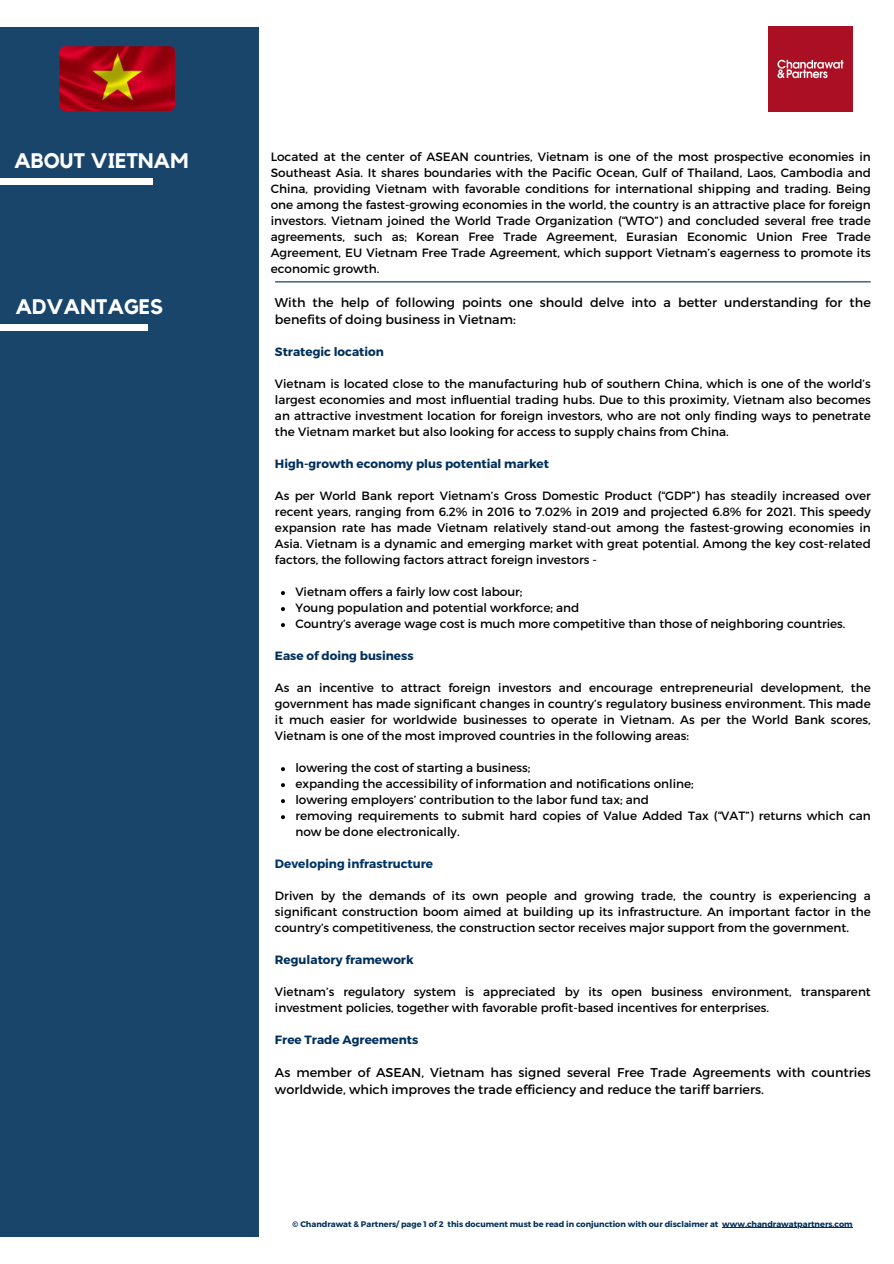
<style>
.page{position:relative;width:894px;height:1264px;background:#fff}
.page>*{position:absolute;margin:0;border:0;box-sizing:border-box;transform-origin:0 0}
.t1{font:700 21px "Kollektif";color:#fff}
.t2{font:12.75px/17px "Montserrat";color:#000}
.t3{font:12px/16px "Montserrat";color:#000;text-align:justify}
.t4{font:700 12px "Montserrat";color:#00305b}
.t5{font:700 12px "Montserrat";color:#003565}
.t6{font:700 8.1px "Montserrat";color:#00305b}
</style>
<div class="page">
<svg style="left:281px;top:591px;width:4px;height:4px"></svg>
<svg style="left:281px;top:607px;width:4px;height:4px"></svg>
<svg style="left:281px;top:623px;width:4px;height:4px"></svg>
<svg style="left:281px;top:767px;width:4px;height:4px"></svg>
<svg style="left:281px;top:783px;width:4px;height:4px"></svg>
<svg style="left:281px;top:799px;width:4px;height:4px"></svg>
<svg style="left:281px;top:815px;width:4px;height:4px"></svg>
<hr style="left:275px;top:281px;width:595px;height:1px;background:#00305b">
<div style="left:0;top:27px;width:259px;height:1209px;background:#1a456b"></div>
<div style="left:0;top:178px;width:153px;height:7px;background:#fff"></div>
<div style="left:0;top:325px;width:148px;height:6px;background:#fff"></div>
<img style="left:60px;top:46px;width:115px;height:65px;border-radius:5px">
<hr style="left:722px;top:1227px;width:130px;height:1px;background:#00305b">
<img style="left:768px;top:27px;width:84px;height:84px">
<h3 class="t1" style="left:14px;top:151px;width:176px">ABOUT VIETNAM</h3>
<h2 class="t1" style="left:15px;top:296px;width:149px">ADVANTAGES</h2>
<h2 class="t3" style="left:270px;top:148px;width:601px">Located at the center of ASEAN countries, Vietnam is one of the most prospective economies in Southeast Asia. It shares boundaries with the Pacific Ocean, Gulf of Thailand, Laos, Cambodia and China, providing Vietnam with favorable conditions for international shipping and trading. Being one among the fastest-growing economies in the world, the country is an attractive place for foreign investors. Vietnam joined the World Trade Organization (“WTO”) and concluded several free trade agreements, such as; Korean Free Trade Agreement, Eurasian Economic Union Free Trade Agreement, EU Vietnam Free Trade Agreement, which support Vietnam’s eagerness to promote its economic growth.</h2>
<p class="t2" style="left:275px;top:293px;width:597px">With the help of following points one should delve into a better understanding for the benefits of doing business in Vietnam:</p>
<h1 class="t4" style="left:275px;top:344px;width:110px">Strategic location</h1>
<h1 class="t3" style="left:275px;top:375px;width:597px">Vietnam is located close to the manufacturing hub of southern China, which is one of the world’s largest economies and most influential trading hubs. Due to this proximity, Vietnam also becomes an attractive investment location for foreign investors, who are not only finding ways to penetrate the Vietnam market but also looking for access to supply chains from China.</h1>
<p class="t4" style="left:275px;top:456px;width:275px">High-growth economy plus potential market</p>
<h3 class="t3" style="left:275px;top:487px;width:597px">As per World Bank report Vietnam’s Gross Domestic Product (“GDP”) has steadily increased over recent years, ranging from 6.2% in 2016 to 7.02% in 2019 and projected 6.8% for 2021. This speedy expansion rate has made Vietnam relatively stand-out among the fastest-growing economies in Asia. Vietnam is a dynamic and emerging market with great potential. Among the key cost-related factors, the following factors attract foreign investors -</h3>
<h3 class="t3" style="left:295px;top:583px;width:229px">Vietnam offers a fairly low cost labour;</h3>
<h2 class="t3" style="left:295px;top:599px;width:285px">Young population and potential workforce; and</h2>
<h3 class="t3" style="left:295px;top:615px;width:551px">Country’s average wage cost is much more competitive than those of neighboring countries.</h3>
<h2 class="t4" style="left:275px;top:648px;width:140px">Ease of doing business</h2>
<h3 class="t3" style="left:275px;top:679px;width:597px">As an incentive to attract foreign investors and encourage entrepreneurial development, the government has made significant changes in country’s regulatory business environment. This made it much easier for worldwide businesses to operate in Vietnam. As per the World Bank scores, Vietnam is one of the most improved countries in the following areas:</h3>
<p class="t3" style="left:295px;top:759px;width:236px">lowering the cost of starting a business;</p>
<p class="t3" style="left:295px;top:775px;width:400px">expanding the accessibility of information and notifications online;</p>
<p class="t3" style="left:295px;top:791px;width:355px">lowering employers’ contribution to the labor fund tax; and</p>
<h2 class="t3" style="left:295px;top:807px;width:577px">removing requirements to submit hard copies of Value Added Tax (“VAT”) returns which can now be done electronically.</h2>
<h3 class="t5" style="left:275px;top:856px;width:160px">Developing infrastructure</h3>
<p class="t3" style="left:275px;top:887px;width:597px">Driven by the demands of its own people and growing trade, the country is experiencing a significant construction boom aimed at building up its infrastructure. An important factor in the country’s competitiveness, the construction sector receives major support from the government.</p>
<p class="t4" style="left:275px;top:952px;width:140px">Regulatory framework</p>
<p class="t3" style="left:275px;top:983px;width:597px">Vietnam’s regulatory system is appreciated by its open business environment, transparent investment policies, together with favorable profit-based incentives for enterprises.</p>
<p class="t4" style="left:275px;top:1032px;width:145px">Free Trade Agreements</p>
<h2 class="t2" style="left:275px;top:1063px;width:597px">As member of ASEAN, Vietnam has signed several Free Trade Agreements with countries worldwide, which improves the trade efficiency and reduce the tariff barriers.</h2>
<h3 class="t6" style="left:292px;top:1218px;width:427px">© Chandrawat &amp; Partners/ page 1 of 2 this document must be read in conjunction with our disclaimer at</h3>
<p class="t6" style="left:722px;top:1218px;width:132px">www.chandrawatpartners.com</p>
</div>
